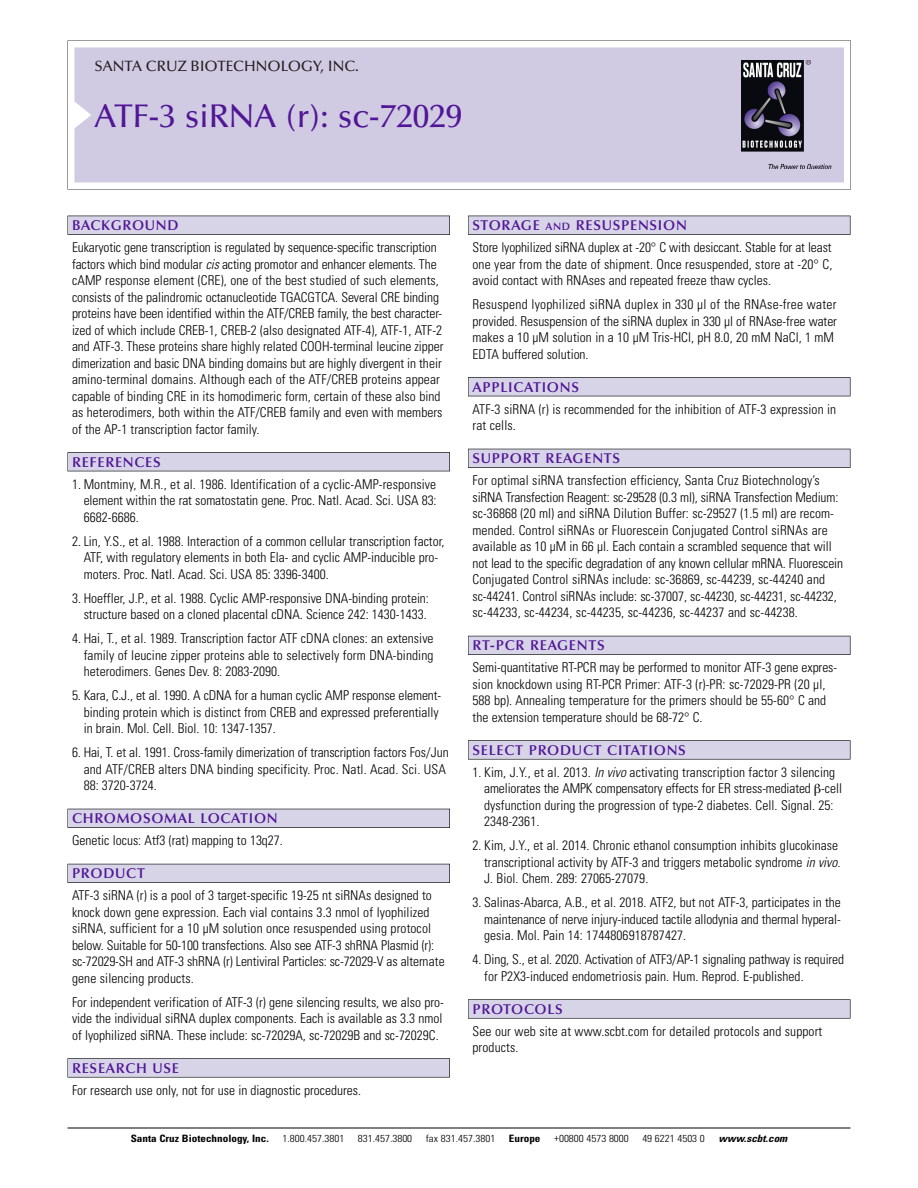
<style>
.page{position:relative;width:918px;height:1188px;background:#fff}
.page>*{position:absolute;margin:0;border:0;box-sizing:border-box;transform-origin:0 0}
.t1{font:500 33px "Optima";color:#511695}
.t2{font:500 15px "Optima";color:#231f20}
.t3{font:600 14.25px "Optima";letter-spacing:.05em;color:#511695}
.t4{font:300 condensed 13.5px/16.5px "Univers";color:#000}
.t5{font:300 condensed 10.2px "Univers";color:#000;scale:1.1 1}
.t6{font:700 condensed 10.2px "Univers";color:#000;scale:1.1 1}
.t7{font:italic 700 condensed 10.2px "Univers";color:#000;scale:1.1 1}
.s1{font-style:italic}
.s2{font-size:10.65px}
</style>
<div class="page">
<svg style="left:74px;top:41px;width:777px;height:148px"></svg>
<div style="left:74px;top:47px;width:770px;height:135px;background:#d1cae3"></div>
<img style="left:741px;top:60px;width:90px;height:108px">
<div style="left:68px;top:216px;width:382px;height:19px;background:#535256"></div>
<div style="left:68px;top:216px;width:381px;height:18px;background:#d7d4e8"></div>
<div style="left:68px;top:452px;width:382px;height:19px;background:#515155"></div>
<div style="left:68px;top:453px;width:381px;height:18px;background:#d7d4e8"></div>
<div style="left:68px;top:809px;width:382px;height:19px;background:#515057"></div>
<div style="left:68px;top:809px;width:381px;height:18px;background:#d7d4e8"></div>
<div style="left:68px;top:864px;width:382px;height:19px;background:#535259"></div>
<div style="left:68px;top:864px;width:381px;height:18px;background:#d7d4e8"></div>
<svg style="left:68px;top:1058px;width:382px;height:20px"></svg>
<div style="left:68px;top:1059px;width:381px;height:18px;background:#d7d4e8"></div>
<div style="left:468px;top:216px;width:382px;height:19px;background:#535256"></div>
<div style="left:468px;top:216px;width:382px;height:18px;background:#d7d4e8"></div>
<div style="left:468px;top:377px;width:382px;height:19px;background:#515155"></div>
<div style="left:468px;top:378px;width:382px;height:18px;background:#d7d4e8"></div>
<div style="left:468px;top:449px;width:382px;height:19px;background:#515057"></div>
<div style="left:468px;top:449px;width:382px;height:18px;background:#d7d4e8"></div>
<div style="left:468px;top:636px;width:382px;height:19px;background:#535259"></div>
<div style="left:468px;top:636px;width:382px;height:18px;background:#d7d4e8"></div>
<svg style="left:468px;top:740px;width:382px;height:20px"></svg>
<div style="left:468px;top:741px;width:382px;height:18px;background:#d7d4e8"></div>
<div style="left:468px;top:999px;width:382px;height:20px;background:#676767"></div>
<div style="left:468px;top:1000px;width:382px;height:18px;background:#d7d4e8"></div>
<hr style="left:68px;top:1128px;width:782px;height:1px;background:#000">
<p class="t2" style="left:94px;top:60px;width:266px">SANTA CRUZ BIOTECHNOLOGY, INC.</p>
<p class="t1" style="left:94px;top:102px;width:369px">ATF-3 siRNA (r): sc-72029</p>
<p class="t3" style="left:72px;top:219px;width:108px">BACKGROUND</p>
<p class="t4" style="left:72px;top:240px;width:373px">Eukaryotic gene transcription is regulated by sequence-specific transcription factors which bind modular <span class="s1">cis</span>acting promotor and enhancer elements. The cAMP response element (CRE), one of the best studied of such elements, consists of the palindromic octanucleotide TGACGTCA. Several CRE binding proteins have been identified within the ATF/CREB family, the best character&shy;ized of which include CREB-1, CREB-2 (also designated ATF-4), ATF-1, ATF-2 and ATF-3. These proteins share highly related COOH-terminal leucine zipper dimerization and basic DNA binding domains but are highly divergent in their amino-terminal domains. Although each of the ATF/CREB proteins appear capable of binding CRE in its homodimeric form, certain of these also bind as heterodimers, both within the ATF/CREB family and even with members of the AP-1 transcription factor family.</p>
<p class="t3" style="left:72px;top:456px;width:90px">REFERENCES</p>
<p class="t4" style="left:84px;top:477px;width:354px;text-align:justify;text-indent:-12px">1. Montminy, M.R., et al. 1986. Identification of a cyclic-AMP-responsive element within the rat somatostatin gene. Proc. Natl. Acad. Sci. USA 83:<br>6682-6686.</p>
<p class="t4" style="left:84px;top:534px;width:362px;text-indent:-12px">2. Lin, Y.S., et al. 1988. Interaction of a common cellular transcription factor,<br>ATF, with regulatory elements in both Ela- and cyclic AMP-inducible pro&shy;moters. Proc. Natl. Acad. Sci. USA 85: 3396-3400.</p>
<p class="t4" style="left:72px;top:591px;width:358px;text-align:right">3. Hoeffler, J.P., et al. 1988. Cyclic AMP-responsive DNA-binding protein: structure based on a cloned placental cDNA. Science 242: 1430-1433.</p>
<p class="t4" style="left:84px;top:631px;width:351px;text-align:justify;text-indent:-12px">4. Hai, T., et al. 1989. Transcription factor ATF cDNA clones: an extensive family of leucine zipper proteins able to selectively form DNA-binding heterodimers. Genes Dev. 8: 2083-2090.</p>
<p class="t4" style="left:84px;top:688px;width:359px;text-indent:-12px">5. Kara, C.J., et al. 1990. A cDNA for a human cyclic AMP response element&shy;binding protein which is distinct from CREB and expressed preferentially in brain. Mol. Cell. Biol. 10: 1347-1357.</p>
<p class="t4" style="left:84px;top:745px;width:366px;text-indent:-12px">6. Hai, T. et al. 1991. Cross-family dimerization of transcription factors Fos/Jun and ATF/CREB alters DNA binding specificity. Proc. Natl. Acad. Sci. USA<br>88: 3720-3724.</p>
<p class="t3" style="left:72px;top:812px;width:207px">CHROMOSOMAL LOCATION</p>
<p class="t4" style="left:72px;top:834px;width:212px">Genetic locus: Atf3 (rat) mapping to 13q27.</p>
<p class="t3" style="left:72px;top:867px;width:74px">PRODUCT</p>
<p class="t4" style="left:72px;top:889px;width:374px">ATF-3 siRNA (r) is a pool of 3 target-specific 19-25 nt siRNAs designed to knock down gene expression. Each vial contains 3.3 nmol of lyophilized siRNA, sufficient for a 10 µM solution once resuspended using protocol below. Suitable for 50-100 transfections. Also see ATF-3 shRNA Plasmid (r): sc-72029-SH and ATF-3 shRNA (r) Lentiviral Particles: sc-72029-V as alternate gene silencing products.</p>
<p class="t4" style="left:72px;top:995px;width:373px;text-align:justify">For independent verification of ATF-3 (r) gene silencing results, we also pro&shy;vide the individual siRNA duplex components. Each is available as 3.3 nmol of lyophilized siRNA. These include: sc-72029A, sc-72029B and sc-72029C.</p>
<p class="t3" style="left:72px;top:1062px;width:109px">RESEARCH USE</p>
<p class="t4" style="left:72px;top:1083px;width:291px">For research use only, not for use in diagnostic procedures.</p>
<p class="t3" style="left:473px;top:219px;width:216px">STORAGE <span class="s2">AND</span> RESUSPENSION</p>
<p class="t4" style="left:473px;top:240px;width:361px;text-align:justify">Store lyophilized siRNA duplex at -20° C with desiccant. Stable for at least one year from the date of shipment. Once resuspended, store at -20° C, avoid contact with RNAses and repeated freeze thaw cycles.</p>
<p class="t4" style="left:473px;top:297px;width:366px">Resuspend lyophilized siRNA duplex in 330 µl of the RNAse-free water provided. Resuspension of the siRNA duplex in 330 µl of RNAse-free water makes a 10 µM solution in a 10 µM Tris-HCl, pH 8.0, 20 mM NaCl, 1 mM EDTA buffered solution.</p>
<p class="t3" style="left:473px;top:381px;width:108px">APPLICATIONS</p>
<p class="t4" style="left:473px;top:402px;width:365px">ATF-3 siRNA (r) is recommended for the inhibition of ATF-3 expression in rat cells.</p>
<p class="t3" style="left:473px;top:452px;width:149px">SUPPORT REAGENTS</p>
<p class="t4" style="left:473px;top:474px;width:372px">For optimal siRNA transfection efficiency, Santa Cruz Biotechnology’s siRNA Transfection Reagent: sc-29528 (0.3 ml), siRNA Transfection Medium: sc-36868 (20 ml) and siRNA Dilution Buffer: sc-29527 (1.5 ml) are recom&shy;mended. Control siRNAs or Fluorescein Conjugated Control siRNAs are available as 10 µM in 66 µl. Each contain a scrambled sequence that will not lead to the specific degradation of any known cellular mRNA. Fluorescein Conjugated Control siRNAs include: sc-36869, sc-44239, sc-44240 and sc-44241. Control siRNAs include: sc-37007, sc-44230, sc-44231, sc-44232, sc-44233, sc-44234, sc-44235, sc-44236, sc-44237 and sc-44238.</p>
<p class="t3" style="left:473px;top:639px;width:134px">RT-PCR REAGENTS</p>
<p class="t4" style="left:473px;top:661px;width:366px">Semi-quantitative RT-PCR may be performed to monitor ATF-3 gene expres&shy;sion knockdown using RT-PCR Primer: ATF-3 (r)-PR: sc-72029-PR (20 µl, 588 bp). Annealing temperature for the primers should be 55-60° C and the extension temperature should be 68-72° C.</p>
<p class="t3" style="left:473px;top:744px;width:215px">SELECT PRODUCT CITATIONS</p>
<p class="t4" style="left:484px;top:765px;width:360px;text-indent:-12px">1. Kim, J.Y., et al. 2013. <span class="s1">In vivo</span>activating transcription factor 3 silencing ameliorates the AMPK compensatory effects for ER stress-mediated -cell dysfunction during the progression of type-2 diabetes. Cell. Signal. 25:<br>2348-2361.</p>
<p class="t4" style="left:484px;top:839px;width:361px;text-indent:-12px">2. Kim, J.Y., et al. 2014. Chronic ethanol consumption inhibits glucokinase transcriptional activity by ATF-3 and triggers metabolic syndrome <span class="s1">in vivo.<br></span>J. Biol. Chem. 289: 27065-27079.</p>
<p class="t4" style="left:484px;top:896px;width:358px;text-align:justify;text-indent:-12px">3. Salinas-Abarca, A.B., et al. 2018. ATF2, but not ATF-3, participates in the maintenance of nerve injury-induced tactile allodynia and thermal hyperal&shy;gesia. Mol. Pain 14: 1744806918787427.</p>
<p class="t4" style="left:484px;top:953px;width:361px;text-indent:-12px">4. Ding, S., et al. 2020. Activation of ATF3/AP-1 signaling pathway is required for P2X3-induced endometriosis pain. Hum. Reprod. E-published.</p>
<p class="t3" style="left:473px;top:1003px;width:92px">PROTOCOLS</p>
<p class="t4" style="left:473px;top:1024px;width:351px">See our web site at www.scbt.com for detailed protocols and support products.</p>
<p class="t6" style="left:131px;top:1135px;width:127px">Santa Cruz Biotechnology, Inc.</p>
<p class="t5" style="left:282px;top:1135px;width:58px">1.800.457.3801</p>
<p class="t5" style="left:358px;top:1135px;width:51px">831.457.3800</p>
<p class="t5" style="left:426px;top:1135px;width:65px">fax 831.457.3801</p>
<p class="t6" style="left:509px;top:1135px;width:30px">Europe</p>
<p class="t5" style="left:554px;top:1135px;width:69px">+00800 4573 8000</p>
<p class="t5" style="left:642px;top:1135px;width:58px">49 6221 4503 0</p>
<p class="t7" style="left:719px;top:1135px;width:66px">www.scbt.com</p>
</div>
